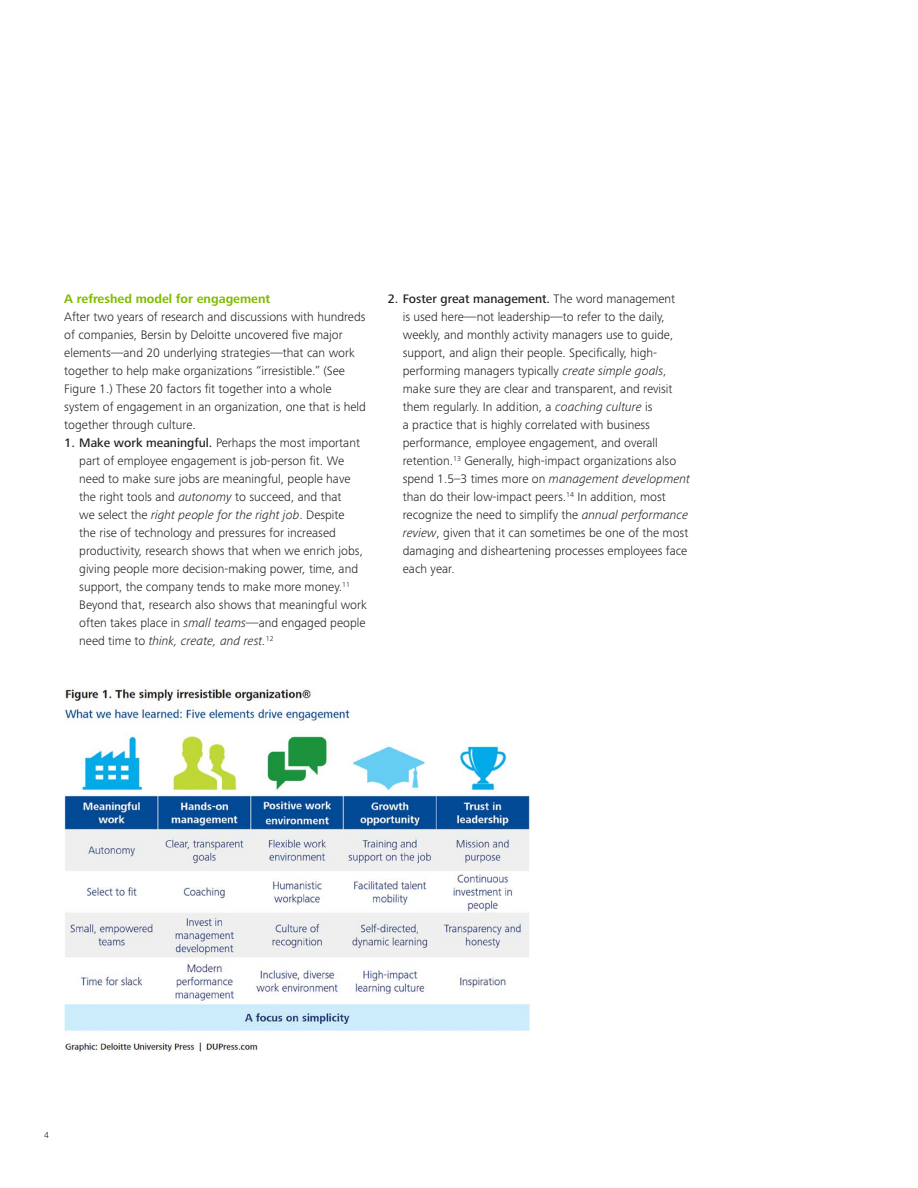
<style>
.page{position:relative;width:918px;height:1188px;background:#fff}
.page>*{position:absolute;margin:0;border:0;box-sizing:border-box;transform-origin:0 0}
.t1{font:300 12.75px/18px "Frutiger Next Pro";color:#231f20}
.t2{font:700 12.75px "Frutiger Next Pro";color:#81bc00}
.t3{font:300 9px "Frutiger Next Pro";color:#231f20}
.s1{font-weight:500}
.s2{font-style:italic}
</style>
<div class="page">
<img style="left:64px;top:688px;width:466px;height:364px">
<p class="t2" style="left:64px;top:292px;width:208px">A refreshed model for engagement</p>
<p class="t1" style="left:64px;top:308px;width:303px">After two years of research and discussions with hundreds of companies, Bersin by Deloitte uncovered five major elements—and 20 underlying strategies—that can work together to help make organizations “irresistible.” (See Figure 1.) These 20 factors fit together into a whole system of engagement in an organization, one that is held together through culture.</p>
<p class="t1" style="left:79px;top:434px;width:289px;text-indent:-15px"><span class="s1">1. Make work meaningful.</span> Perhaps the most important part of employee engagement is job-person fit. We need to make sure jobs are meaningful, people have the right tools and <span class="s2">autonomy</span> to succeed, and that<br>we select the <span class="s2">right people for the right job</span>. Despite<br>the rise of technology and pressures for increased productivity, research shows that when we enrich jobs, giving people more decision-making power, time, and support, the company tends to make more money.<sup>11<br></sup>Beyond that, research also shows that meaningful work often takes place in <span class="s2">small teams</span>—and engaged people need time to <span class="s2">think, create, and rest.</span><sup>12</sup></p>
<p class="t1" style="left:403px;top:290px;width:289px;text-indent:-15px"><span class="s1">2. Foster great management.</span> The word management<br>is used here—not leadership—to refer to the daily, weekly, and monthly activity managers use to guide, support, and align their people. Specifically, high&shy;performing managers typically <span class="s2">create simple goals</span>, make sure they are clear and transparent, and revisit them regularly. In addition, a <span class="s2">coaching culture</span> is<br>a practice that is highly correlated with business performance, employee engagement, and overall retention.<sup>13</sup> Generally, high-impact organizations also spend 1.5–3 times more on <span class="s2">management development </span>than do their low-impact peers.<sup>14</sup> In addition, most recognize the need to simplify the <span class="s2">annual performance review</span>, given that it can sometimes be one of the most damaging and disheartening processes employees face each year.</p>
<p class="t3" style="left:44px;top:1130px;width:6px">4</p>
</div>
